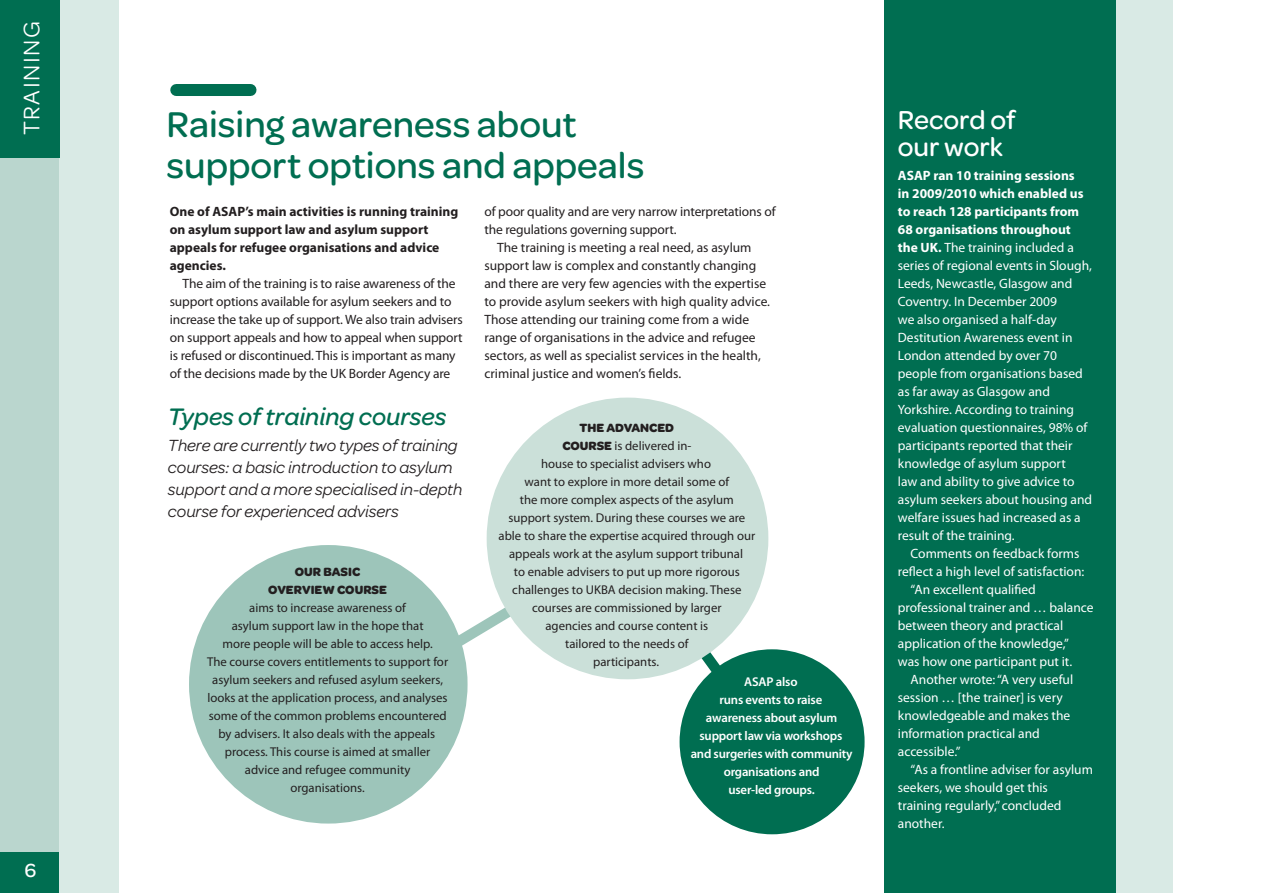
<style>
.page{position:relative;width:1263px;height:893px;background:#fff}
.page>*{position:absolute;margin:0;border:0;box-sizing:border-box;transform-origin:0 0}
.t1{font:500 38.25px/41.2px "Omnes";color:#006e51}
.t2{font:500 27.75px/27px "Omnes";color:#fff}
.t3{font:italic 500 25.5px "Omnes";color:#006e51}
.t4{font:24px "Omnes";color:#fff}
.t5{font:500 20.25px "Omnes";color:#fff}
.t6{font:italic 17.25px/21.8px "Omnes";color:#231f20}
.t7{font:13.5px/18px "Myriad Pro";color:#fff}
.t8{font:13.5px/18px "Myriad Pro";letter-spacing:-.01em;color:#231f20}
.t9{font:700 13.5px/18px "Myriad Pro";color:#231f20}
.t10{font:12.75px/18px "Myriad Pro";color:#231f20;text-align:center}
.t11{font:600 12.75px/18px "Myriad Pro";letter-spacing:-.015em;color:#fff;text-align:center}
.t12{font:700 12.75px/18px "Omnes";color:#231f20;text-align:center}
.s1{font-weight:700}
.s2{font-family:"Omnes";font-weight:700}
</style>
<div class="page">
<div style="left:0;top:0;width:60px;height:893px;background:#bad6ce"></div>
<div style="left:0;top:853px;width:60px;height:40px;background:#006e51"></div>
<div style="left:1113px;top:0;width:59px;height:893px;background:#d9eae5"></div>
<div style="left:60px;top:0;width:59px;height:893px;background:#d9eae5"></div>
<svg style="left:683px;top:631px;width:68px;height:85px"></svg>
<svg style="left:447px;top:594px;width:83px;height:52px"></svg>
<div style="left:884px;top:0;width:231px;height:893px;background:#006e51"></div>
<div style="left:0;top:0;width:60px;height:157px;background:#006e51"></div>
<div style="left:189px;top:545px;width:279px;height:279px;background:#9dc5ba;border-radius:50%"></div>
<div style="left:487px;top:398px;width:281px;height:281px;background:#cbe0d9;border-radius:50%"></div>
<div style="left:680px;top:649px;width:184px;height:185px;background:#006e51;border-radius:50%"></div>
<div style="left:176px;top:84px;width:74px;height:12px;background:#006e51"></div>
<h3 class="t4" style="left:18px;top:135px;width:116px;rotate:-90deg">Training</h3>
<h3 class="t5" style="left:24px;top:859px;width:13px">6</h3>
<h1 class="t1" style="left:166px;top:104px;width:479px">Raising awareness about support options and appeals</h1>
<h2 class="t2" style="left:898px;top:107px;width:120px">Record of our work</h2>
<p class="t7" style="left:898px;top:166px;width:196px"><span class="s1">ASAP ran 10 training sessions<br>in 2009/2010 which enabled us to reach 128 participants from<br>68 organisations throughout the UK.</span> The training included a series of regional events in Slough,<br>Leeds, Newcastle, Glasgow and<br>Coventry. In December 2009<br>we also organised a half-day<br>Destitution Awareness event in<br>London attended by over 70 people from organisations based as far away as Glasgow and<br>Yorkshire. According to training evaluation questionnaires, 98% of participants reported that their knowledge of asylum support<br>law and ability to give advice to asylum seekers about housing and welfare issues had increased as a result of the training.</p>
<p class="t7" style="left:911px;top:544px;width:170px">Comments on feedback forms</p>
<p class="t7" style="left:898px;top:562px;width:188px">reflect a high level of satisfaction:</p>
<p class="t7" style="left:911px;top:580px;width:127px">“An excellent qualified</p>
<p class="t7" style="left:898px;top:598px;width:197px">professional trainer and … balance</p>
<p class="t7" style="left:898px;top:616px;width:167px">between theory and practical</p>
<p class="t7" style="left:898px;top:634px;width:172px">application of the knowledge,”</p>
<p class="t7" style="left:898px;top:652px;width:176px">was how one participant put it.</p>
<p class="t7" style="left:911px;top:670px;width:164px">Another wrote: “A very useful</p>
<p class="t7" style="left:898px;top:688px;width:166px">session … [the trainer] is very</p>
<p class="t7" style="left:898px;top:706px;width:174px">knowledgeable and makes the</p>
<p class="t7" style="left:898px;top:724px;width:144px">information practical and</p>
<p class="t7" style="left:898px;top:742px;width:64px">accessible.”</p>
<p class="t7" style="left:911px;top:760px;width:184px">“As a frontline adviser for asylum</p>
<p class="t7" style="left:898px;top:778px;width:152px">seekers, we should get this</p>
<p class="t7" style="left:898px;top:796px;width:165px">training regularly,” concluded</p>
<p class="t7" style="left:898px;top:814px;width:48px">another.</p>
<p class="t9" style="left:170px;top:203px;width:290px">One of ASAP’s main activities is running training on asylum support law and asylum support appeals for refugee organisations and advice agencies.</p>
<p class="t8" style="left:170px;top:274px;width:294px;text-indent:13px">The aim of the training is to raise awareness of the support options available for asylum seekers and to increase the take up of support. We also train advisers on support appeals and how to appeal when support is refused or discontinued. This is important as many of the decisions made by the UK Border Agency are</p>
<p class="t8" style="left:484px;top:202px;width:293px">of poor quality and are very narrow interpretations of</p>
<p class="t8" style="left:484px;top:220px;width:194px">the regulations governing support.</p>
<p class="t8" style="left:497px;top:238px;width:256px">The training is meeting a real need, as asylum</p>
<p class="t8" style="left:484px;top:256px;width:273px">support law is complex and constantly changing</p>
<p class="t8" style="left:484px;top:274px;width:283px">and there are very few agencies with the expertise</p>
<p class="t8" style="left:484px;top:292px;width:287px">to provide asylum seekers with high quality advice.</p>
<p class="t8" style="left:484px;top:310px;width:266px">Those attending our training come from a wide</p>
<p class="t8" style="left:484px;top:328px;width:273px">range of organisations in the advice and refugee</p>
<p class="t8" style="left:484px;top:346px;width:278px">sectors, as well as specialist services in the health,</p>
<p class="t8" style="left:484px;top:364px;width:198px">criminal justice and women’s fields.</p>
<h3 class="t3" style="left:168px;top:403px;width:280px">Types of training courses</h3>
<p class="t6" style="left:168px;top:435px;width:296px">There are currently two types of training courses: a basic introduction to asylum support and a more specialised in-depth course for experienced advisers</p>
<p class="t12" style="left:580px;top:419px;width:96px">THE ADVANCED</p>
<p class="t10" style="left:498px;top:437px;width:258px"><span class="s2">COURSE</span> is delivered in-<br>house to specialist advisers who<br>want to explore in more detail some of<br>the more complex aspects of the asylum support system. During these courses we are able to share the expertise acquired through our appeals work at the asylum support tribunal<br>to enable advisers to put up more rigorous challenges to UKBA decision making. These courses are commissioned by larger<br>agencies and course content is<br>tailored to the needs of<br>participants.</p>
<p class="t11" style="left:691px;top:672px;width:164px">ASAP also<br>runs events to raise awareness about asylum support law via workshops and surgeries with community organisations and<br>user-led groups.</p>
<p class="t12" style="left:268px;top:563px;width:120px">OUR BASIC<br>OVERVIEW COURSE</p>
<p class="t10" style="left:207px;top:599px;width:243px">aims to increase awareness of<br>asylum support law in the hope that<br>more people will be able to access help.<br>The course covers entitlements to support for asylum seekers and refused asylum seekers, looks at the application process, and analyses some of the common problems encountered by advisers. It also deals with the appeals process. This course is aimed at smaller advice and refugee community organisations.</p>
</div>
